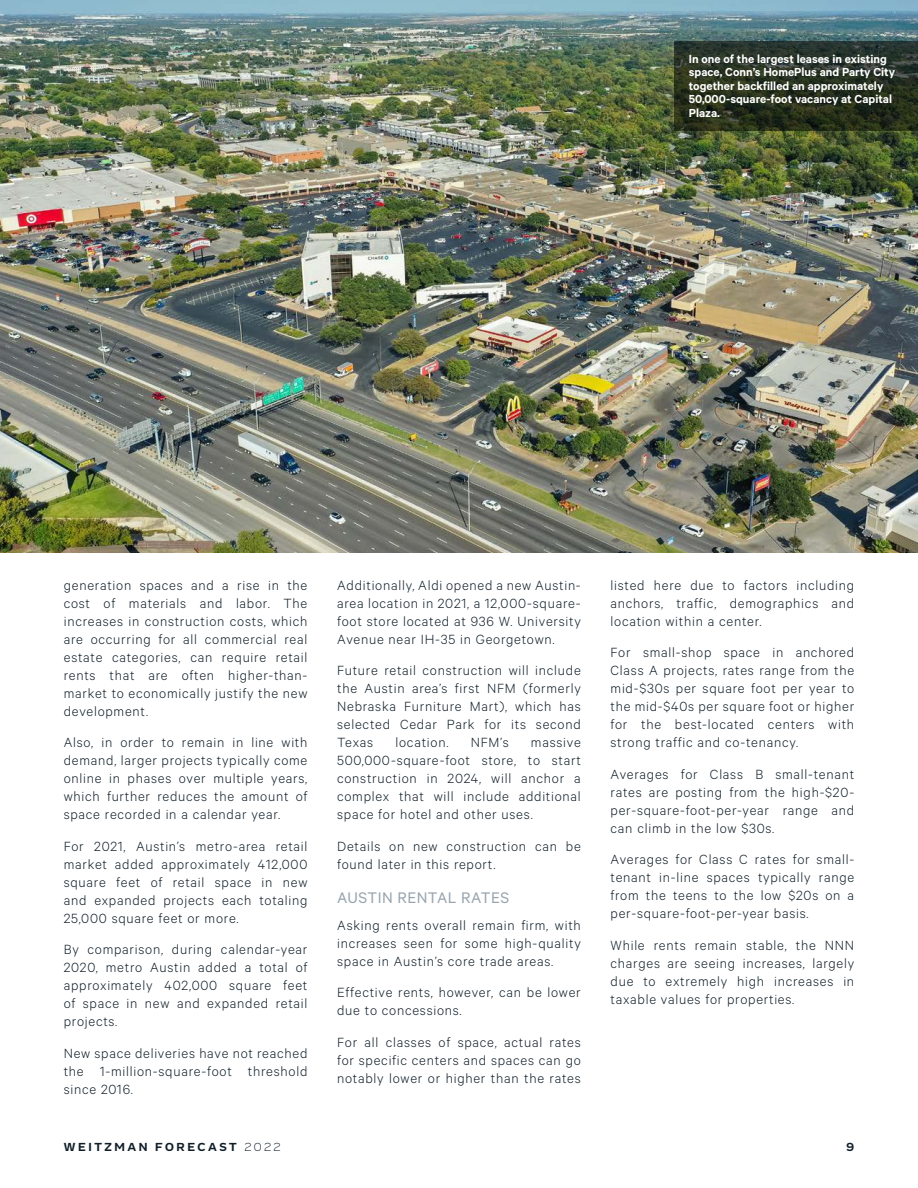
<style>
.page{position:relative;width:918px;height:1188px;background:#fff}
.page>*{position:absolute;margin:0;border:0;box-sizing:border-box;transform-origin:0 0}
.SUBHEAD__NEW_-2{font:17.25px "Calibre";letter-spacing:.025em;color:#97a3ae}
.Body__new{font:300 15px/18px "Calibre";letter-spacing:.05em;color:#0f1e28;text-align:justify}
.Caption-_Left{font:600 13.2px/13.5px "Calibre";color:#fff}
.t1{font:700 12px "Vito";letter-spacing:.215em;color:#0f1e28}
.s1{font-weight:300}
</style>
<div class="page">
<img style="left:0;top:0;width:918px;height:553px">
<svg style="left:674px;top:41px;width:244px;height:89px;background:#273122"></svg>
<p class="Caption-_Left" style="left:689px;top:52px;width:208px">In one of the largest leases in existing space, Conn’s HomePlus and Party City together backfilled an approximately<br>50,000-square-foot vacancy at Capital<br>Plaza.</p>
<p class="Body__new" style="left:64px;top:576px;width:245px">generation spaces and a rise in the cost of materials and labor. The increases in construction costs, which are occurring for all commercial real estate categories, can require retail rents that are often higher-than&shy;market to economically justify the new development.</p>
<p class="Body__new" style="left:64px;top:733px;width:245px">Also, in order to remain in line with demand, larger projects typically come online in phases over multiple years, which further reduces the amount of space recorded in a calendar year.</p>
<p class="Body__new" style="left:64px;top:837px;width:245px">For 2021, Austin’s metro-area retail market added approximately 412,000 square feet of retail space in new and expanded projects each totaling 25,000 square feet or more.</p>
<p class="Body__new" style="left:64px;top:940px;width:245px">By comparison, during calendar-year 2020, metro Austin added a total of approximately 402,000 square feet of space in new and expanded retail projects.</p>
<p class="Body__new" style="left:64px;top:1044px;width:245px">New space deliveries have not reached the 1-million-square-foot threshold since 2016.</p>
<p class="Body__new" style="left:337px;top:576px;width:245px">Additionally, Aldi opened a new Austin&shy;area location in 2021, a 12,000-square&shy;foot store located at 936 W. University Avenue near IH-35 in Georgetown.</p>
<p class="Body__new" style="left:337px;top:661px;width:245px">Future retail construction will include the Austin area’s first NFM (formerly Nebraska Furniture Mart), which has selected Cedar Park for its second Texas</p>
<p class="Body__new" style="left:396px;top:733px;width:54px">location.</p>
<p class="Body__new" style="left:471px;top:733px;width:39px">NFM’s</p>
<p class="Body__new" style="left:337px;top:733px;width:245px;text-indent:194px">massive 500,000-square-foot store, to start construction in 2024, will anchor a complex that will include additional space for hotel and other uses.</p>
<p class="Body__new" style="left:337px;top:837px;width:245px">Details on new construction can be found later in this report.</p>
<p class="SUBHEAD__NEW_-2" style="left:337px;top:888px;width:174px">AUSTIN RENTAL RATES</p>
<p class="Body__new" style="left:337px;top:916px;width:245px">Asking rents overall remain firm, with increases seen for some high-quality space in Austin’s core trade areas.</p>
<p class="Body__new" style="left:337px;top:983px;width:245px">Effective rents, however, can be lower due to concessions.</p>
<p class="Body__new" style="left:337px;top:1033px;width:245px">For all classes of space, actual rates for specific centers and spaces can go notably lower or higher than the rates</p>
<p class="Body__new" style="left:611px;top:576px;width:245px">listed here due to factors including anchors, traffic, demographics and location within a center.</p>
<p class="Body__new" style="left:611px;top:643px;width:245px">For small-shop space in anchored Class A projects, rates range from the mid-$30s per square foot per year to the mid-$40s per square foot or higher for the best-located centers with strong traffic and co-tenancy.</p>
<p class="Body__new" style="left:611px;top:765px;width:245px">Averages for Class B small-tenant rates are posting from the high-$20- per-square-foot-per-year range and can climb in the low $30s.</p>
<p class="Body__new" style="left:611px;top:850px;width:245px">Averages for Class C rates for small&shy;tenant in-line spaces typically range from the teens to the low $20s on a per-square-foot-per-year basis.</p>
<p class="Body__new" style="left:611px;top:936px;width:245px">While rents remain stable, the NNN charges are seeing increases, largely due to extremely high increases in taxable values for properties.</p>
<p class="t1" style="left:64px;top:1139px;width:218px">WEITZMAN FORECAST <span class="s1">2022</span></p>
<p class="t1" style="left:847px;top:1139px;width:9px">9</p>
</div>
